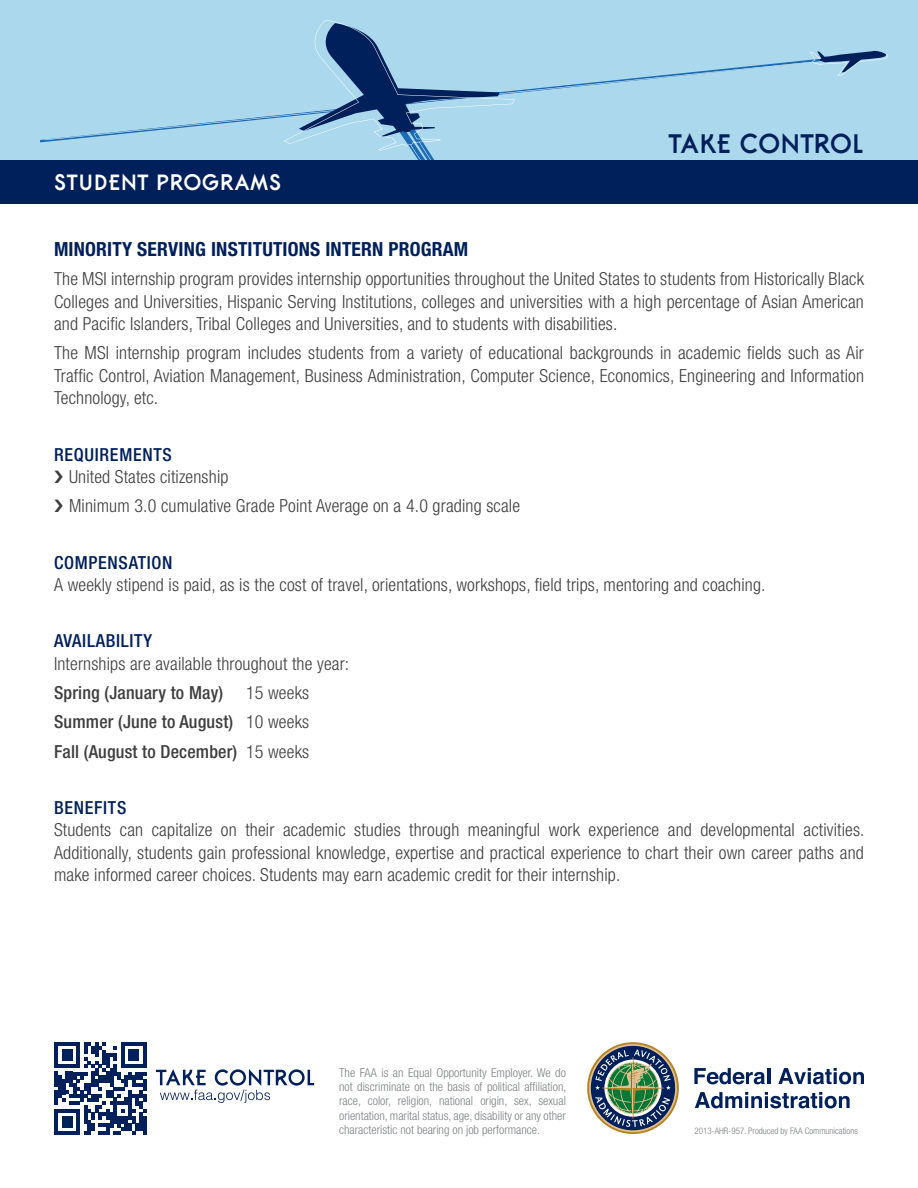
<style>
.page{position:relative;width:918px;height:1188px;background:#fff}
.page>*{position:absolute;margin:0;border:0;box-sizing:border-box;transform-origin:0 0}
.t1{font:700 25.5px "Belgrad";color:#00205b}
.Job_Position{font:700 21px "Belgrad";letter-spacing:-.005em;color:#fff}
.Position_Subtitle{font:700 condensed 19.5px "Helvetica Neue LT Std";letter-spacing:.01em;color:#00205b}
.Body_Copy{font:300 condensed 18px/22.5px "Helvetica Neue LT Std";letter-spacing:.01em;color:#3e3e3f;text-align:justify}
.Body_Copy_Bullets{font:300 condensed 18px "Helvetica Neue LT Std";letter-spacing:.01em;color:#3e3e3f}
.Body_Copy-2{font:500 condensed 18px "Helvetica Neue LT Std";letter-spacing:.01em;color:#3e3e3f}
.Descriptons{font:500 condensed 18px "Helvetica Neue LT Std";letter-spacing:.04em;color:#00205b}
.t2{font:300 condensed 12.3px/14.2px "Helvetica Neue LT Std";color:#7e8083;text-align:justify}
.t3{font:300 condensed 9px "Helvetica Neue LT Std";color:#7a7c7f}
.s1{font-weight:300}
</style>
<div class="page">
<svg style="left:694px;top:1068px;width:71px;height:16px"></svg>
<hr style="left:767px;top:1068px;width:3px;height:16px;background:#00205b">
<svg style="left:778px;top:1068px;width:86px;height:16px"></svg>
<svg style="left:695px;top:1092px;width:155px;height:16px"></svg>
<svg style="left:587px;top:1042px;width:92px;height:92px"></svg>
<svg style="left:589px;top:1044px;width:88px;height:88px"></svg>
<div style="left:591px;top:1046px;width:84px;height:84px;background:#00205b;border-radius:50%"></div>
<svg style="left:595px;top:1050px;width:76px;height:77px"></svg>
<svg style="left:54px;top:1042px;width:93px;height:93px"></svg>
<svg style="left:156px;top:1069px;width:158px;height:34px"></svg>
<div style="left:0;top:0;width:918px;height:197px;background:#abd8ec"></div>
<svg style="left:44px;top:62px;width:764px;height:78px"></svg>
<svg style="left:810px;top:50px;width:78px;height:26px"></svg>
<svg style="left:284px;top:20px;width:357px;height:140px"></svg>
<div style="left:0;top:160px;width:918px;height:43px;background:#00205b"></div>
<p class="Job_Position" style="left:55px;top:172px;width:230px">STUDENT PROGRAMS</p>
<h1 class="t1" style="left:670px;top:131px;width:198px">TAKE CONTROL</h1>
<p class="Position_Subtitle" style="left:54px;top:237px;width:416px">MINORITY SERVING INSTITUTIONS INTERN PROGRAM</p>
<p class="Body_Copy" style="left:54px;top:267px;width:812px">The MSI internship program provides internship opportunities throughout the United States to students from Historically Black Colleges and Universities, Hispanic Serving Institutions, colleges and universities with a high percentage of Asian American and Pacific Islanders, Tribal Colleges and Universities, and to students with disabilities.</p>
<p class="Body_Copy" style="left:54px;top:342px;width:812px">The MSI internship program includes students from a variety of educational backgrounds in academic fields such as Air Traffic Control, Aviation Management, Business Administration, Computer Science, Economics, Engineering and Information Technology, etc.</p>
<p class="Descriptons" style="left:54px;top:443px;width:119px">REQUIREMENTS</p>
<p class="Body_Copy_Bullets" style="left:69px;top:466px;width:161px">United States citizenship</p>
<p class="Body_Copy_Bullets" style="left:69px;top:496px;width:453px">Minimum 3.0 cumulative Grade Point Average on a 4.0 grading scale</p>
<p class="Descriptons" style="left:54px;top:551px;width:120px">COMPENSATION</p>
<p class="Body_Copy" style="left:54px;top:573px;width:713px">A weekly stipend is paid, as is the cost of travel, orientations, workshops, field trips, mentoring and coaching.</p>
<p class="Descriptons" style="left:54px;top:630px;width:100px">AVAILABILITY</p>
<p class="Body_Copy" style="left:54px;top:652px;width:297px">Internships are available throughout the year:</p>
<p class="Body_Copy-2" style="left:54px;top:682px;width:171px">Spring (January to May)</p>
<p class="Body_Copy" style="left:246px;top:681px;width:65px">15 weeks</p>
<p class="Body_Copy-2" style="left:54px;top:711px;width:257px">Summer (June to August) <span class="s1">10 weeks</span></p>
<p class="Body_Copy-2" style="left:54px;top:740px;width:257px">Fall (August to December) <span class="s1">15 weeks</span></p>
<p class="Descriptons" style="left:54px;top:797px;width:74px">BENEFITS</p>
<p class="Body_Copy" style="left:54px;top:819px;width:812px">Students can capitalize on their academic studies through meaningful work experience and developmental activities.<br>Additionally, students gain professional knowledge, expertise and practical experience to chart their own career paths and make informed career choices. Students may earn academic credit for their internship.</p>
<p class="t2" style="left:339px;top:1065px;width:229px">The FAA is an Equal Opportunity Employer. We do not discriminate on the basis of political affiliation, race, color, religion, national origin, sex, sexual orientation, marital status, age, disability or any other characteristic not bearing on job performance.</p>
<p class="t3" style="left:694px;top:1126px;width:165px">2013-AHR-957. Produced by FAA Communications</p>
</div>
